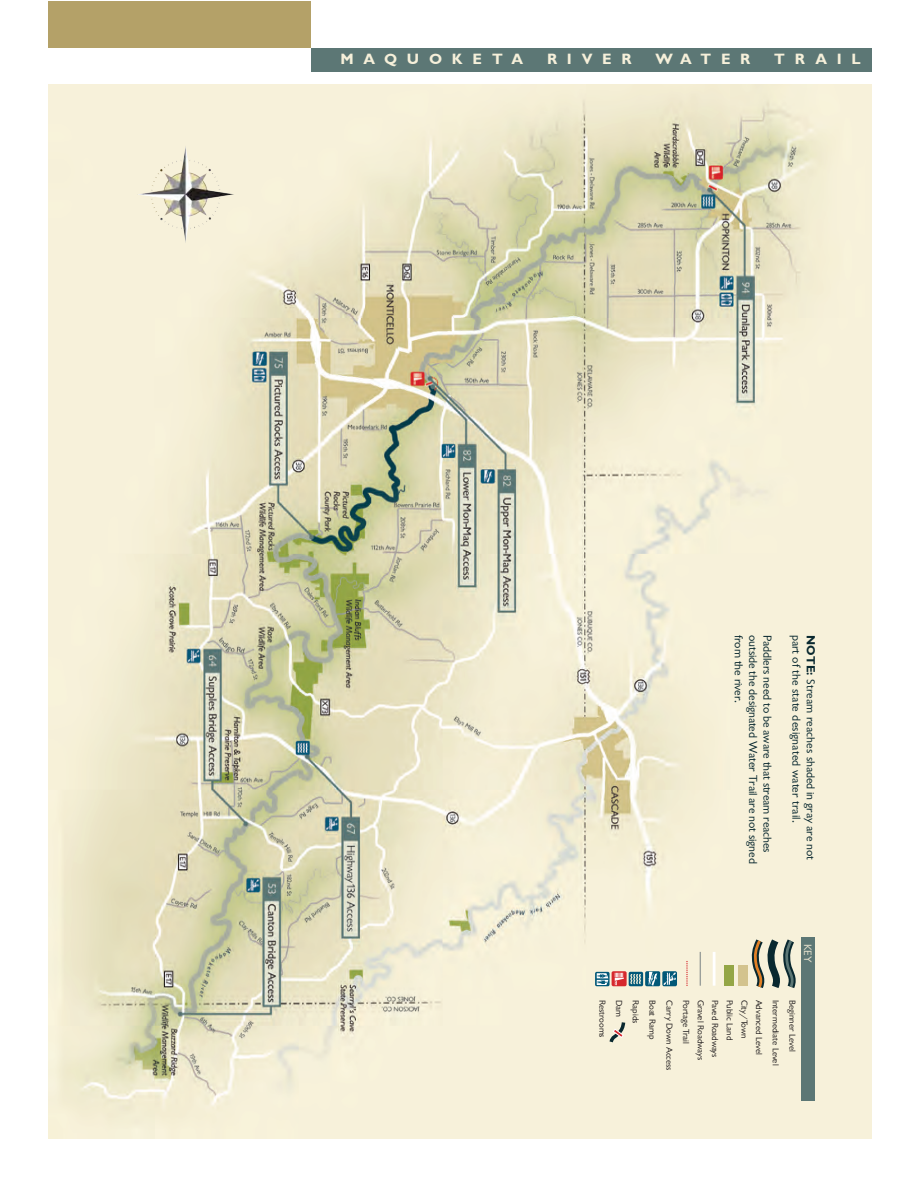
<style>
.page{position:relative;width:918px;height:1188px;background:#fff}
.page>*{position:absolute;margin:0;border:0;box-sizing:border-box;transform-origin:0 0}
.t1{font:15px "Garrison Sans BOLD";letter-spacing:.65em;color:#f6f0da}
.t2{font:12px "Garrison Sans";letter-spacing:-.01em;color:#09282f}
.t3{font:12px/14.4px "Garrison Sans";letter-spacing:.01em;color:#09282f}
.t4{font:11.1px "Garrison Sans";color:#e8e3ce}
.t5{font:9px/14.5px "Garrison Sans";color:#231f20}
.s1{font-family:"Garrison Sans BOLD"}
</style>
<div class="page">
<div style="left:309px;top:48px;width:563px;height:23px;background:#5c7775"></div>
<div style="left:48px;top:1px;width:262px;height:70px;background:#b4a168"></div>
<div style="left:27px;top:48px;width:283px;height:31px;background:#fff"></div>
<img style="left:49px;top:84px;width:823px;height:1054px">
<img style="left:137px;top:145px;width:100px;height:100px">
<hr style="left:713px;top:952px;width:3px;height:34px;background:#fff">
<hr style="left:700px;top:952px;width:1px;height:34px;background:#9ba09b">
<div style="left:725px;top:965px;width:9px;height:21px;background:#94a645"></div>
<div style="left:738px;top:965px;width:10px;height:21px;background:#d3c38d"></div>
<div style="left:801px;top:937px;width:14px;height:164px;background:#5c7775"></div>
<svg style="left:750px;top:937px;width:50px;height:59px;background:#b3b4a2"></svg>
<svg style="left:607px;top:1019px;width:20px;height:27px"></svg>
<div style="left:662px;top:971px;width:15px;height:15px;background:#015878;border-radius:2px"></div>
<svg style="left:595px;top:971px;width:81px;height:15px"></svg>
<svg style="left:686px;top:962px;width:2px;height:24px"></svg>
<p class="t1" style="left:341px;top:51px;width:184px">MAQUOKETA</p>
<p class="t1" style="left:547px;top:51px;width:86px">RIVER</p>
<p class="t1" style="left:655px;top:51px;width:97px">WATER</p>
<p class="t1" style="left:774px;top:51px;width:88px">TRAIL</p>
<p class="t2" style="left:745px;top:635px;width:70px;rotate:90deg">from the river.</p>
<p class="t2" style="left:760px;top:635px;width:230px;rotate:90deg">outside the designated Water Trail are not signed</p>
<p class="t2" style="left:774px;top:635px;width:219px;rotate:90deg">Paddlers need to be aware that stream reaches</p>
<p class="t3" style="left:818px;top:635px;width:226px;rotate:90deg"><span class="s1">NOTE:</span> Stream reaches shaded in gray are not part of the state designated water trail.</p>
<p class="t4" style="left:814px;top:944px;width:20px;rotate:90deg">KEY</p>
<p class="t5" style="left:610px;top:1000px;width:39px;rotate:90deg">Restrooms</p>
<p class="t5" style="left:626px;top:1000px;width:18px;rotate:90deg">Dam</p>
<p class="t5" style="left:643px;top:1000px;width:25px;rotate:90deg">Rapids</p>
<p class="t5" style="left:660px;top:1000px;width:41px;rotate:90deg">Boat Ramp</p>
<p class="t5" style="left:676px;top:1000px;width:72px;rotate:90deg">Carry Down Access</p>
<p class="t5" style="left:752px;top:1000px;width:61px;rotate:90deg">City/Town<br>Public Land<br>Paved Roadways<br>Gravel Roadways<br>Portage Trail</p>
<p class="t5" style="left:801px;top:1000px;width:67px;line-height:16.6px;rotate:90deg">Beginner Level<br>Intermediate Level<br>Advanced Level</p>
</div>
